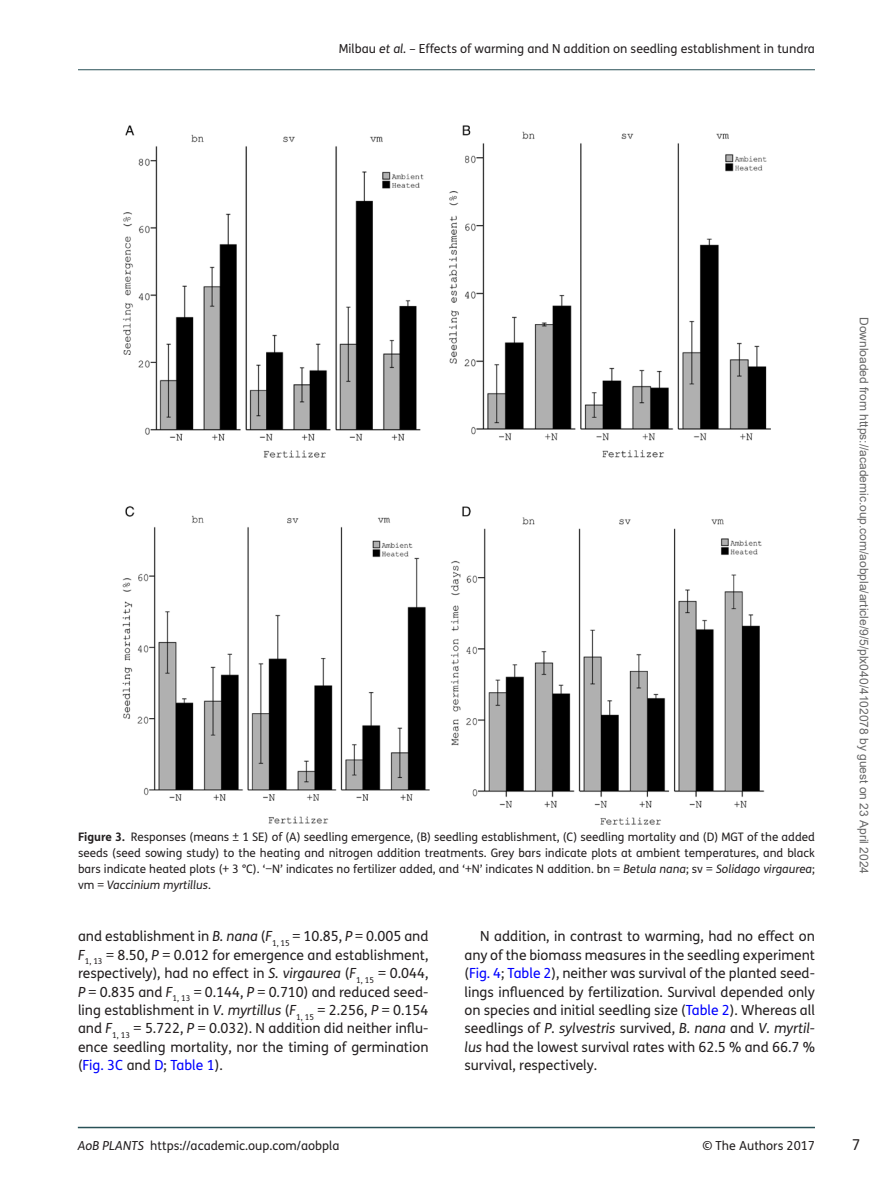
<style>
.page{position:relative;width:893px;height:1191px;background:#fff}
.page>*{position:absolute;margin:0;border:0;box-sizing:border-box;transform-origin:0 0}
.t1{font:15px "FS Me";color:#231f20}
.t2{font:13.95px/18.5px "FS Me";color:#231f20;text-align:justify}
.t3{font:12.45px "FS Me";color:#231f20}
.t4{font:12px "Arial";color:#666}
.t5{font:11.7px/15.8px "FS Me";color:#231f20;text-align:justify}
.s1{font-style:italic}
.s2{font-weight:700}
.s3{color:#00f}
</style>
<div class="page">
<hr style="left:78px;top:69px;width:737px;height:1px;background:#295157">
<hr style="left:78px;top:1126px;width:737px;height:2px;background:#295157">
<img style="left:122px;top:125px;width:648px;height:699px">
<p class="t3" style="left:339px;top:40px;width:478px">Milbau <span class="s1">et al.</span> – Effects of warming and N addition on seedling establishment in tundra</p>
<p class="t5" style="left:78px;top:829px;width:738px"><span class="s2">Figure 3.</span> Responses (means ± 1 SE) of (A) seedling emergence, (B) seedling establishment, (C) seedling mortality and (D) MGT of the added seeds (seed sowing study) to the heating and nitrogen addition treatments. Grey bars indicate plots at ambient temperatures, and black bars indicate heated plots (+ 3 °C). ‘−N’ indicates no fertilizer added, and ‘+N’ indicates N addition. bn = <span class="s1">Betula nana</span>; sv = <span class="s1">Solidago virgaurea</span>; vm = <span class="s1">Vaccinium myrtillus</span>.</p>
<p class="t2" style="left:78px;top:926px;width:352px">and establishment in <span class="s1">B. nana</span> (<span class="s1">F</span><sub>1,</sub> <sub>15</sub> = 10.85, <span class="s1">P</span> = 0.005 and <span class="s1">F</span><sub>1,</sub> <sub>13</sub> = 8.50, <span class="s1">P</span> = 0.012 for emergence and establishment, respectively), had no effect in <span class="s1">S. virgaurea</span> (<span class="s1">F</span><sub>1,</sub> <sub>15</sub> = 0.044, <span class="s1">P</span> = 0.835 and <span class="s1">F</span><sub>1,</sub> <sub>13</sub> = 0.144, <span class="s1">P</span> = 0.710) and reduced seed&shy;ling establishment in <span class="s1">V. myrtillus</span> (<span class="s1">F</span><sub>1,</sub> <sub>15</sub> = 2.256, <span class="s1">P</span> = 0.154 and <span class="s1">F</span><sub>1,</sub> <sub>13</sub> = 5.722, <span class="s1">P</span> = 0.032). N addition did neither influ&shy;ence seedling mortality, nor the timing of germination (<span class="s3">Fig. 3C</span> and <span class="s3">D</span>; <span class="s3">Table 1</span>).</p>
<p class="t2" style="left:464px;top:926px;width:352px;text-indent:16px">N addition, in contrast to warming, had no effect on any of the biomass measures in the seedling experiment (<span class="s3">Fig. 4</span>; <span class="s3">Table 2</span>), neither was survival of the planted seed&shy;lings influenced by fertilization. Survival depended only on species and initial seedling size (<span class="s3">Table 2</span>). Whereas all seedlings of <span class="s1">P. sylvestris</span> survived, <span class="s1">B. nana</span> and <span class="s1">V. myrtil&shy;lus</span> had the lowest survival rates with 62.5 % and 66.7 % survival, respectively.</p>
<p class="t4" style="left:868px;top:317px;width:558px;rotate:90deg">Downloaded from https://academic.oup.com/aobpla/article/9/5/plx040/4102078 by guest on 23 April 2024</p>
<p class="t3" style="left:78px;top:1137px;width:263px"><span class="s1">AoB PLANTS</span> https://academic.oup.com/aobpla</p>
<p class="t3" style="left:702px;top:1137px;width:114px">© The Authors 2017</p>
<p class="t1" style="left:852px;top:1134px;width:10px">7</p>
</div>
